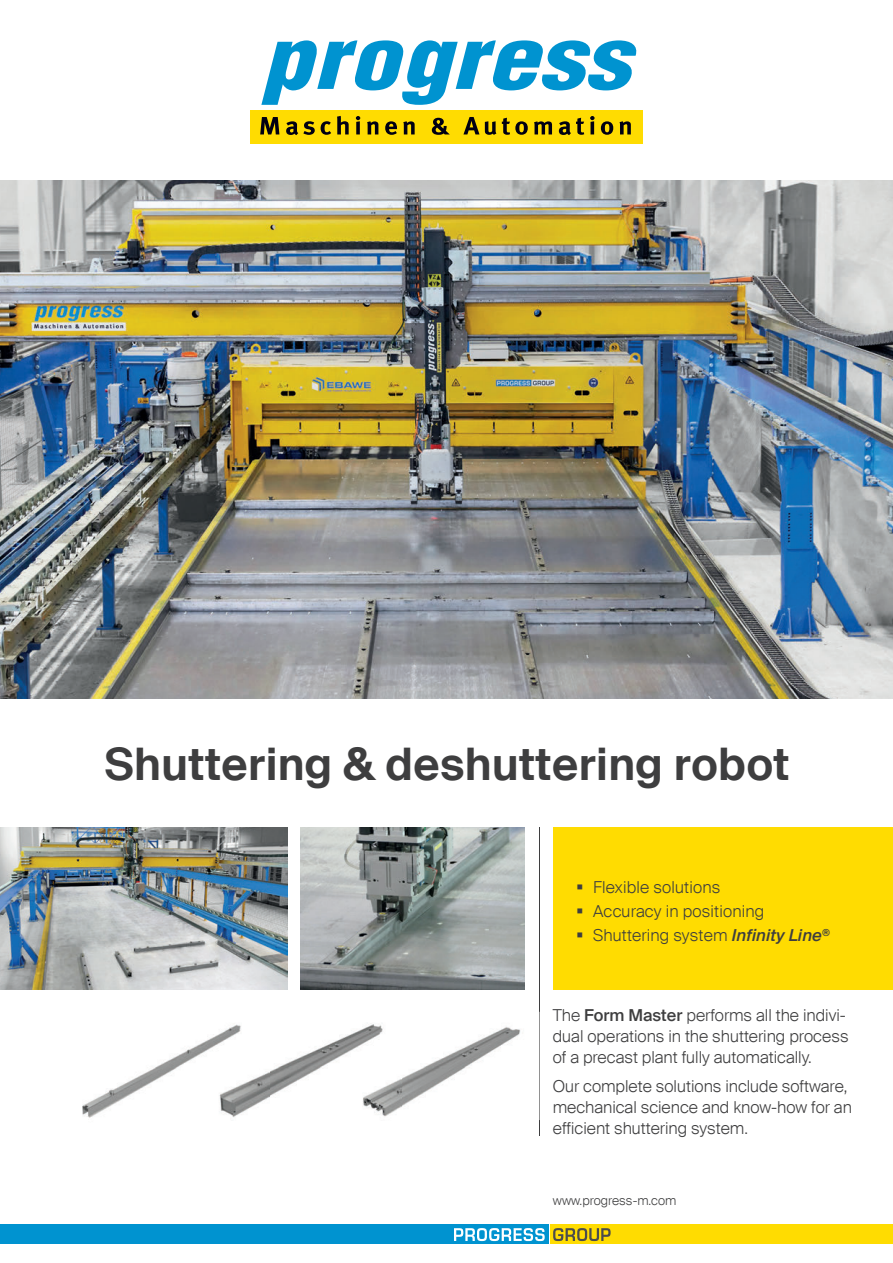
<style>
.page{position:relative;width:893px;height:1263px;background:#fff}
.page>*{position:absolute;margin:0;border:0;box-sizing:border-box;transform-origin:0 0}
.t1{font:600 45px "Suisse Intl";letter-spacing:.01em;color:#3e3e3f}
.t2{font:300 16.5px/21px "Suisse Intl";color:#3e3e3f}
.t3{font:300 12.75px "Suisse Intl";color:#3e3e3f}
.s1{font-weight:500;font-style:italic}
.s2{font-weight:500}
</style>
<div class="page">
<div style="left:553px;top:827px;width:340px;height:163px;background:#ffdc01"></div>
<img style="left:0;top:181px;width:893px;height:518px">
<img style="left:0;top:827px;width:287px;height:163px">
<hr style="left:539px;top:827px;width:1px;height:308px;background:#3e3e3f">
<div style="left:0;top:1225px;width:548px;height:19px;background:#0093d0"></div>
<div style="left:550px;top:1225px;width:343px;height:19px;background:#ffdc01"></div>
<svg style="left:454px;top:1228px;width:91px;height:13px"></svg>
<svg style="left:553px;top:1228px;width:58px;height:13px"></svg>
<div style="left:250px;top:110px;width:393px;height:34px;background:#ffdc01"></div>
<svg style="left:261px;top:40px;width:376px;height:65px"></svg>
<svg style="left:260px;top:117px;width:19px;height:17px"></svg>
<svg style="left:286px;top:121px;width:29px;height:14px"></svg>
<svg style="left:321px;top:121px;width:10px;height:14px"></svg>
<svg style="left:337px;top:116px;width:12px;height:18px"></svg>
<svg style="left:356px;top:116px;width:4px;height:18px"></svg>
<svg style="left:367px;top:121px;width:11px;height:13px"></svg>
<svg style="left:385px;top:121px;width:12px;height:14px"></svg>
<svg style="left:403px;top:121px;width:12px;height:13px"></svg>
<svg style="left:432px;top:118px;width:18px;height:17px"></svg>
<svg style="left:463px;top:117px;width:16px;height:17px"></svg>
<svg style="left:485px;top:121px;width:11px;height:14px"></svg>
<svg style="left:502px;top:118px;width:26px;height:17px"></svg>
<svg style="left:534px;top:121px;width:18px;height:13px"></svg>
<svg style="left:559px;top:118px;width:25px;height:17px"></svg>
<svg style="left:590px;top:116px;width:5px;height:18px"></svg>
<svg style="left:601px;top:121px;width:12px;height:14px"></svg>
<svg style="left:620px;top:121px;width:11px;height:13px"></svg>
<img style="left:300px;top:827px;width:224px;height:163px">
<img style="left:82px;top:1052px;width:103px;height:66px">
<img style="left:185px;top:1024px;width:138px;height:94px">
<img style="left:401px;top:1026px;width:120px;height:82px">
<img style="left:323px;top:1023px;width:78px;height:94px">
<h1 class="t1" style="left:104px;top:738px;width:687px">Shuttering &amp; deshuttering robot</h1>
<p class="t2" style="left:593px;top:875px;width:238px;line-height:24px">Flexible solutions<br>Accuracy in positioning<br>Shuttering system <span class="s1">Infinity Line</span><sup>®</sup></p>
<p class="t2" style="left:553px;top:1004px;width:297px">The <span class="s2">Form Master</span> performs all the indivi&shy;dual operations in the shuttering process of a precast plant fully automatically.</p>
<p class="t2" style="left:553px;top:1076px;width:301px">Our complete solutions include software, mechanical science and know-how for an efficient shuttering system.</p>
<p class="t3" style="left:553px;top:1193px;width:125px">www.progress-m.com</p>
</div>
